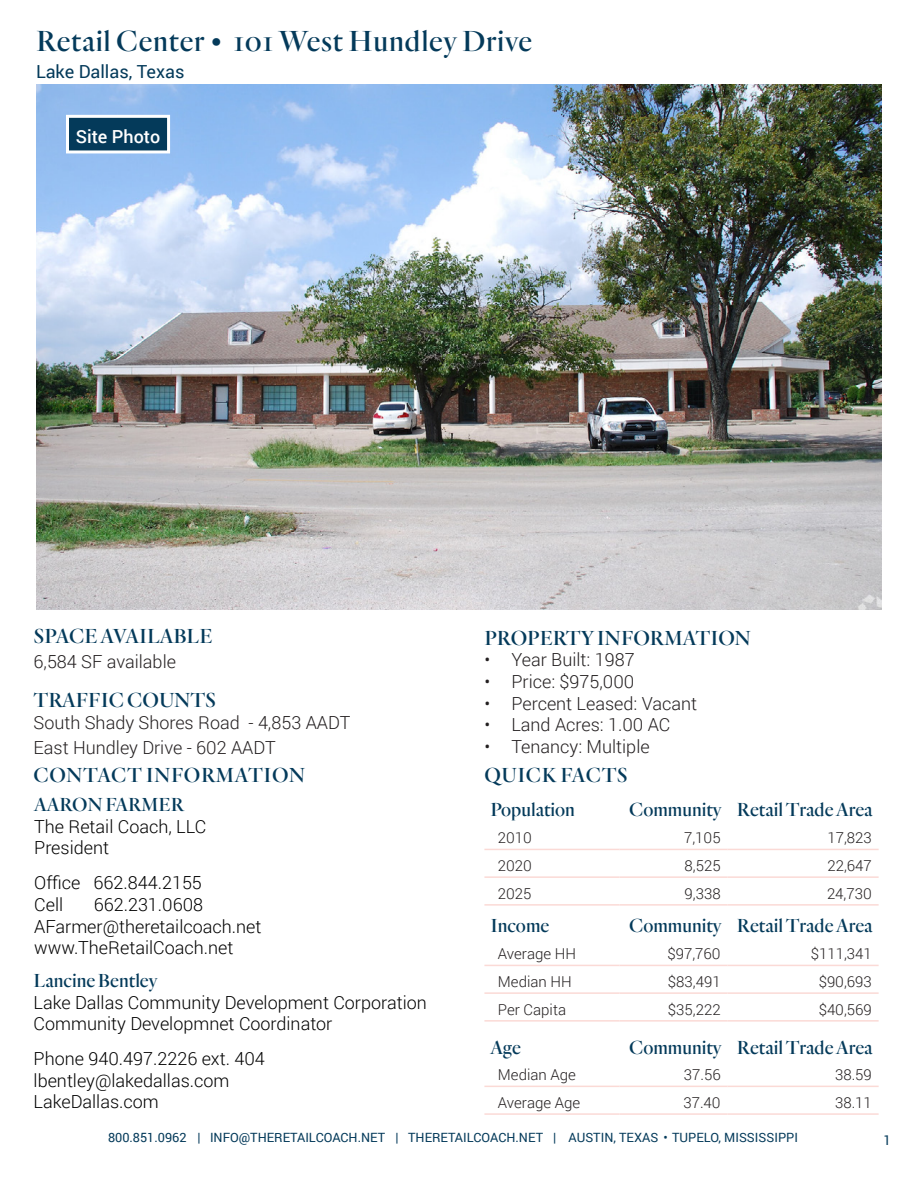
<style>
.page{position:relative;width:918px;height:1188px;background:#fff}
.page>*{position:absolute;margin:0;border:0;box-sizing:border-box;transform-origin:0 0}
.BlueTitles{font:30px "TRC Quarto Regular";letter-spacing:.025em;color:#043a5a}
.BlueTitles-2{font:21px "TRC Quarto Regular";color:#043a5a}
.BlueTitles-3{font:21px "TRC Quarto Regular";letter-spacing:.025em;color:#043a5a}
.t1{font:19.5px "TRC Quarto Regular";color:#043a5a}
.t2{font:300 18px/21.6px "Roboto";color:#000}
.t3{font:300 18px "Roboto";color:#231f20}
.BlueTitles-4{font:18px "Roboto";color:#043a5a}
.t4{font:500 18px "Roboto";color:#fff}
.t5{font:300 15px "Roboto";color:#231f20}
.t6{font:13.5px "Roboto";color:#043a5a}
.t7{font:12.75px "Roboto";color:#043a5a}
</style>
<div class="page">
<img style="left:36px;top:85px;width:845px;height:524px">
<hr style="left:484px;top:1086px;width:135px;height:1px;background:#fbdad6">
<hr style="left:619px;top:1086px;width:108px;height:1px;background:#fbdad6">
<hr style="left:727px;top:1086px;width:152px;height:1px;background:#fbdad6">
<hr style="left:484px;top:1113px;width:135px;height:2px;background:#fbdad6">
<hr style="left:619px;top:1113px;width:108px;height:2px;background:#fbdad6">
<hr style="left:727px;top:1113px;width:152px;height:2px;background:#fbdad6">
<hr style="left:484px;top:849px;width:135px;height:1px;background:#fbdad6">
<hr style="left:619px;top:849px;width:108px;height:1px;background:#fbdad6">
<hr style="left:727px;top:849px;width:152px;height:1px;background:#fbdad6">
<hr style="left:484px;top:876px;width:135px;height:2px;background:#fbdad6">
<hr style="left:619px;top:876px;width:108px;height:2px;background:#fbdad6">
<hr style="left:727px;top:876px;width:152px;height:2px;background:#fbdad6">
<hr style="left:484px;top:904px;width:135px;height:2px;background:#fbdad6">
<hr style="left:619px;top:904px;width:108px;height:2px;background:#fbdad6">
<hr style="left:727px;top:904px;width:152px;height:2px;background:#fbdad6">
<hr style="left:484px;top:965px;width:135px;height:1px;background:#fbdad6">
<hr style="left:619px;top:965px;width:108px;height:1px;background:#fbdad6">
<hr style="left:727px;top:965px;width:152px;height:1px;background:#fbdad6">
<hr style="left:484px;top:992px;width:135px;height:2px;background:#fbdad6">
<hr style="left:619px;top:992px;width:108px;height:2px;background:#fbdad6">
<hr style="left:727px;top:992px;width:152px;height:2px;background:#fbdad6">
<hr style="left:484px;top:1020px;width:135px;height:2px;background:#fbdad6">
<hr style="left:619px;top:1020px;width:108px;height:2px;background:#fbdad6">
<hr style="left:727px;top:1020px;width:152px;height:2px;background:#fbdad6">
<div style="left:68px;top:116px;width:101px;height:36px;background:#043a5a"></div>
<div style="left:66px;top:115px;width:104px;height:38px;border:3px solid #fff"></div>
<p class="BlueTitles" style="left:36px;top:23px;width:498px">Retail Center • 101 West Hundley Drive</p>
<p class="BlueTitles-4" style="left:36px;top:59px;width:150px">Lake Dallas, Texas</p>
<p class="t4" style="left:76px;top:124px;width:86px">Site Photo</p>
<p class="BlueTitles-2" style="left:34px;top:623px;width:180px">SPACE AVAILABLE</p>
<p class="t3" style="left:34px;top:649px;width:144px">6,584 SF available</p>
<p class="BlueTitles-2" style="left:34px;top:688px;width:184px">TRAFFIC COUNTS</p>
<p class="t3" style="left:34px;top:710px;width:318px">South Shady Shores Road - 4,853 AADT</p>
<p class="t3" style="left:34px;top:735px;width:244px">East Hundley Drive - 602 AADT</p>
<p class="BlueTitles-2" style="left:484px;top:625px;width:268px">PROPERTY INFORMATION</p>
<p class="t3" style="left:484px;top:648px;width:152px">• Year Built: 1987</p>
<p class="t3" style="left:484px;top:669px;width:151px">• Price: $975,000</p>
<p class="t3" style="left:484px;top:691px;width:214px">• Percent Leased: Vacant</p>
<p class="t3" style="left:484px;top:712px;width:188px">• Land Acres: 1.00 AC</p>
<p class="t3" style="left:484px;top:734px;width:167px">• Tenancy: Multiple</p>
<p class="BlueTitles-3" style="left:34px;top:762px;width:273px">CONTACT INFORMATION</p>
<p class="BlueTitles-3" style="left:484px;top:762px;width:145px">QUICK FACTS</p>
<p class="t1" style="left:34px;top:793px;width:151px">AARON FARMER</p>
<p class="t2" style="left:34px;top:815px;width:173px">The Retail Coach, LLC<br>President</p>
<p class="t2" style="left:34px;top:872px;width:169px">Office 662.844.2155</p>
<p class="t2" style="left:34px;top:893px;width:30px">Cell</p>
<p class="t2" style="left:94px;top:893px;width:111px">662.231.0608</p>
<p class="t2" style="left:34px;top:915px;width:229px">AFarmer@theretailcoach.net</p>
<p class="t2" style="left:34px;top:936px;width:201px">www.TheRetailCoach.net</p>
<p class="t1" style="left:34px;top:969px;width:125px">Lancine Bentley</p>
<p class="t2" style="left:34px;top:991px;width:395px">Lake Dallas Community Development Corporation<br>Community Developmnet Coordinator</p>
<p class="t2" style="left:34px;top:1047px;width:233px">Phone 940.497.2226 ext. 404</p>
<p class="t2" style="left:34px;top:1069px;width:197px">lbentley@lakedallas.com</p>
<p class="t2" style="left:34px;top:1091px;width:127px">LakeDallas.com</p>
<p class="t1" style="left:490px;top:798px;width:86px">Population</p>
<p class="t1" style="left:629px;top:798px;width:94px">Community</p>
<p class="t1" style="left:737px;top:798px;width:137px">Retail Trade Area</p>
<p class="t5" style="left:498px;top:828px;width:36px">2010</p>
<p class="t5" style="left:684px;top:828px;width:38px">7,105</p>
<p class="t5" style="left:827px;top:828px;width:46px">17,823</p>
<p class="t5" style="left:498px;top:855px;width:36px">2020</p>
<p class="t5" style="left:685px;top:855px;width:38px">8,525</p>
<p class="t5" style="left:827px;top:855px;width:46px">22,647</p>
<p class="t5" style="left:498px;top:883px;width:35px">2025</p>
<p class="t5" style="left:685px;top:883px;width:38px">9,338</p>
<p class="t5" style="left:827px;top:883px;width:46px">24,730</p>
<p class="t1" style="left:490px;top:914px;width:60px">Income</p>
<p class="t1" style="left:629px;top:914px;width:94px">Community</p>
<p class="t1" style="left:737px;top:914px;width:137px">Retail Trade Area</p>
<p class="t5" style="left:498px;top:944px;width:80px">Average HH</p>
<p class="t5" style="left:668px;top:944px;width:55px">$97,760</p>
<p class="t5" style="left:811px;top:944px;width:63px">$111,341</p>
<p class="t5" style="left:498px;top:971px;width:75px">Median HH</p>
<p class="t5" style="left:668px;top:971px;width:54px">$83,491</p>
<p class="t5" style="left:819px;top:971px;width:55px">$90,693</p>
<p class="t5" style="left:498px;top:999px;width:70px">Per Capita</p>
<p class="t5" style="left:668px;top:999px;width:54px">$35,222</p>
<p class="t5" style="left:819px;top:999px;width:55px">$40,569</p>
<p class="t1" style="left:490px;top:1036px;width:32px">Age</p>
<p class="t1" style="left:629px;top:1036px;width:94px">Community</p>
<p class="t1" style="left:737px;top:1036px;width:137px">Retail Trade Area</p>
<p class="t5" style="left:498px;top:1065px;width:80px">Median Age</p>
<p class="t5" style="left:684px;top:1065px;width:38px">37.56</p>
<p class="t5" style="left:835px;top:1065px;width:38px">38.59</p>
<p class="t5" style="left:498px;top:1092px;width:84px">Average Age</p>
<p class="t5" style="left:683px;top:1092px;width:39px">37.40</p>
<p class="t5" style="left:835px;top:1092px;width:38px">38.11</p>
<p class="t7" style="left:108px;top:1128px;width:692px">800.851.0962 | INFO@THERETAILCOACH.NET | THERETAILCOACH.NET | AUSTIN, TEXAS • TUPELO, MISSISSIPPI</p>
<p class="t6" style="left:883px;top:1131px;width:9px">1</p>
</div>
